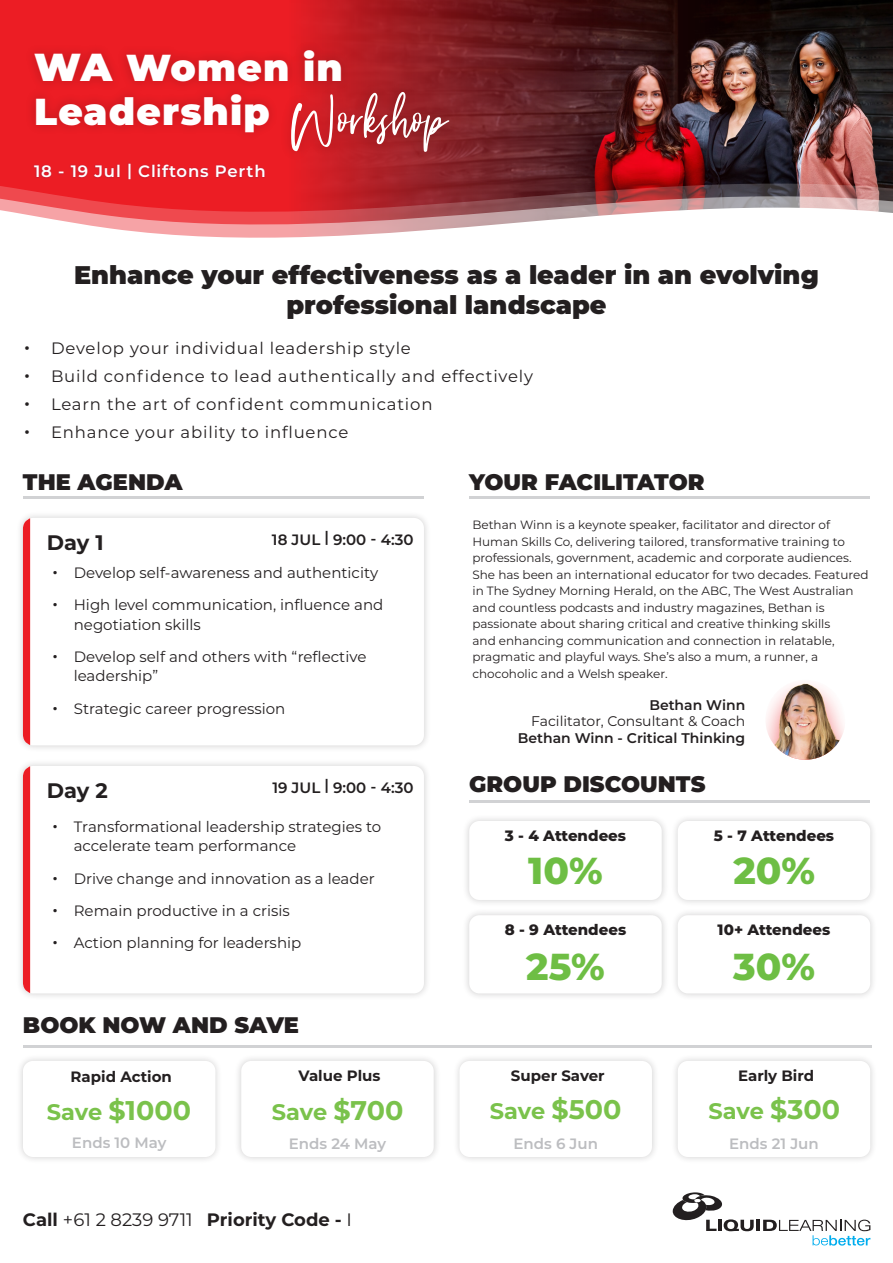
<style>
.page{position:relative;width:893px;height:1263px;background:#fff}
.page>*{position:absolute;margin:0;border:0;box-sizing:border-box;transform-origin:0 0}
.t1{font:70.5px "Friday Vibes";color:#fff}
.t2{font:900 37.5px "Montserrat";letter-spacing:.03em;color:#fff}
.t3{font:800 37.5px "Montserrat";color:#6ebe44}
.WorkshopHeading{font:700 27px "Montserrat";color:#7ac24b}
.t4{font:900 25.5px/30.6px "Montserrat";color:#231f20;text-align:center}
.t5{font:900 22.5px "Montserrat";color:#231f20}
.WorkshopHeading-2{font:700 22.5px "Montserrat";letter-spacing:-.01em;color:#7ac24b}
.t6{font:700 21px "Montserrat";letter-spacing:-.005em;color:#231f20}
.t7{font:700 18px "Montserrat";color:#231f20}
.t8{font:16.5px "Montserrat";letter-spacing:.05em;color:#231f20}
.t9{font:600 16.5px "Montserrat";letter-spacing:.05em;color:#fff}
.t10{font:15px/19.5px "Montserrat";color:#231f20}
.t11{font:800 15px "Montserrat";color:#231f20}
.WorkshopHeading-3{font:700 15px "Montserrat";color:#231f20}
.WorkshopHeading-4{font:600 15px "Montserrat";color:#bcbdc0}
.t12{font:600 15px "Montserrat";color:#231f20}
.t13{font:600 13.95px "Montserrat";color:#231f20}
.t14{font:13.95px "Montserrat";color:#231f20}
.t15{font:12px/16.5px "Montserrat";color:#231f20}
.s1{font-size:39px}
.s2{font-family:"Helvetica"}
.s3{font-size:22.5px}
.s4{font-size:27px}
.s5{font-weight:400}
</style>
<div class="page">
<hr style="left:469px;top:799px;width:401px;height:3px;background:#d1d2d4">
<div style="left:462px;top:814px;width:207px;height:93px;background:#231f20;opacity:.21"></div>
<div style="left:469px;top:821px;width:193px;height:79px;background:#fff;border-radius:10px"></div>
<div style="left:671px;top:814px;width:207px;height:93px;background:#231f20;opacity:.21"></div>
<div style="left:678px;top:821px;width:192px;height:79px;background:#fff;border-radius:10px"></div>
<div style="left:462px;top:908px;width:207px;height:92px;background:#f4f4f4"></div>
<div style="left:469px;top:915px;width:193px;height:78px;background:#fff;border-radius:10px"></div>
<div style="left:671px;top:908px;width:207px;height:92px;background:#231f20;opacity:.21"></div>
<div style="left:678px;top:915px;width:192px;height:78px;background:#fff;border-radius:10px"></div>
<div style="left:16px;top:759px;width:415px;height:242px;background:#f5f5f5"></div>
<div style="left:23px;top:766px;width:401px;height:227px;background:#fff;border-radius:10px"></div>
<div style="left:23px;top:766px;width:7px;height:227px;background:#ec1d24"></div>
<div style="left:16px;top:511px;width:415px;height:242px;background:#f5f5f5"></div>
<div style="left:23px;top:518px;width:401px;height:227px;background:#fff;border-radius:10px"></div>
<div style="left:23px;top:518px;width:7px;height:227px;background:#ec1d24"></div>
<hr style="left:23px;top:496px;width:401px;height:3px;background:#d1d2d4">
<hr style="left:469px;top:496px;width:401px;height:3px;background:#d1d2d4">
<div style="left:0;top:0;width:893px;height:248px;background:#ec1d24"></div>
<img style="left:301px;top:0;width:592px;height:171px">
<svg style="left:301px;top:171px;width:592px;height:13px;background:#812126"></svg>
<svg style="left:0;top:184px;width:893px;height:10px"></svg>
<svg style="left:0;top:194px;width:893px;height:54px;background:#e5aeb0"></svg>
<div style="left:33px;top:162px;width:233px;height:18px;background:#34277a;opacity:.3"></div>
<div style="left:25px;top:39px;width:327px;height:104px;background:#000;opacity:.2"></div>
<div style="left:279px;top:81px;width:181px;height:82px;background:#000;opacity:.2"></div>
<div style="left:16px;top:1054px;width:207px;height:110px;background:#231f20;opacity:.21"></div>
<div style="left:23px;top:1061px;width:192px;height:96px;background:#fff;border-radius:10px"></div>
<div style="left:453px;top:1054px;width:206px;height:110px;background:#231f20;opacity:.21"></div>
<div style="left:459px;top:1061px;width:193px;height:96px;background:#fff;border-radius:10px"></div>
<div style="left:234px;top:1054px;width:207px;height:110px;background:#231f20;opacity:.21"></div>
<div style="left:241px;top:1061px;width:193px;height:96px;background:#fff;border-radius:10px"></div>
<div style="left:671px;top:1054px;width:207px;height:110px;background:#f7f7f7"></div>
<div style="left:678px;top:1061px;width:192px;height:96px;background:#fff;border-radius:10px"></div>
<hr style="left:23px;top:1045px;width:848px;height:3px;background:#d1d2d4">
<svg style="left:672px;top:1192px;width:198px;height:53px"></svg>
<img style="left:765px;top:679px;width:80px;height:81px;border-radius:40px">
<p class="t2" style="left:34px;top:40px;width:310px"><span class="s1">WA</span> Women in</p>
<p class="t2" style="left:34px;top:83px;width:237px">Leadership</p>
<p class="t1" style="left:291px;top:77px;width:158px">Workshop</p>
<p class="t9" style="left:34px;top:160px;width:233px">18 - 19 Jul | Cliftons Perth</p>
<p class="t4" style="left:74px;top:258px;width:746px">Enhance your effectiveness as a leader in an evolving professional landscape</p>
<p class="t8" style="left:24px;top:337px;width:388px"><span class="s2">•</span> Develop your individual leadership style</p>
<p class="t8" style="left:24px;top:365px;width:511px"><span class="s2">•</span> Build confidence to lead authentically and effectively</p>
<p class="t8" style="left:24px;top:393px;width:410px"><span class="s2">•</span> Learn the art of confident communication</p>
<p class="t8" style="left:24px;top:420px;width:326px"><span class="s2">•</span> Enhance your ability to influence</p>
<p class="t5" style="left:23px;top:465px;width:161px">THE AGENDA</p>
<p class="t5" style="left:469px;top:465px;width:237px">YOUR FACILITATOR</p>
<p class="t6" style="left:47px;top:528px;width:58px">Day 1</p>
<p class="t12" style="left:272px;top:529px;width:143px">18 JUL | 9:00 - 4:30</p>
<p class="t10" style="left:53px;top:562px;width:327px"><span class="s2">•</span> Develop self-awareness and authenticity</p>
<p class="t10" style="left:74px;top:595px;width:311px;text-indent:-21px"><span class="s2">•</span> High level communication, influence and negotiation skills</p>
<p class="t10" style="left:74px;top:646px;width:294px;text-indent:-21px"><span class="s2">•</span> Develop self and others with “reflective leadership”</p>
<p class="t10" style="left:53px;top:698px;width:234px"><span class="s2">•</span> Strategic career progression</p>
<p class="t6" style="left:47px;top:776px;width:62px">Day 2</p>
<p class="t12" style="left:272px;top:776px;width:143px">19 JUL | 9:00 - 4:30</p>
<p class="t10" style="left:74px;top:816px;width:309px;text-indent:-21px"><span class="s2">•</span> Transformational leadership strategies to accelerate team performance</p>
<p class="t10" style="left:53px;top:868px;width:324px"><span class="s2">•</span> Drive change and innovation as a leader</p>
<p class="t10" style="left:53px;top:900px;width:239px"><span class="s2">•</span> Remain productive in a crisis</p>
<p class="t10" style="left:53px;top:932px;width:250px"><span class="s2">•</span> Action planning for leadership</p>
<p class="t5" style="left:23px;top:1008px;width:278px">BOOK NOW AND SAVE</p>
<p class="WorkshopHeading-3" style="left:71px;top:1066px;width:103px">Rapid Action</p>
<p class="WorkshopHeading" style="left:47px;top:1091px;width:146px"><span class="s3">Save</span> $1000</p>
<p class="WorkshopHeading-3" style="left:299px;top:1064px;width:83px">Value Plus</p>
<p class="WorkshopHeading-2" style="left:272px;top:1095px;width:133px">Save <span class="s4">$700</span></p>
<p class="t15" style="left:472px;top:516px;width:398px">Bethan Winn is a keynote speaker, facilitator and director of Human Skills Co, delivering tailored, transformative training to professionals, government, academic and corporate audiences.<br>She has been an international educator for two decades. Featured in The Sydney Morning Herald, on the ABC, The West Australian and countless podcasts and industry magazines, Bethan is passionate about sharing critical and creative thinking skills<br>and enhancing communication and connection in relatable, pragmatic and playful ways. She’s also a mum, a runner, a chocoholic and a Welsh speaker.</p>
<p class="t13" style="left:649px;top:695px;width:97px">Bethan Winn</p>
<p class="t14" style="left:531px;top:712px;width:216px">Facilitator, Consultant &amp; Coach</p>
<p class="t13" style="left:518px;top:728px;width:229px">Bethan Winn - Critical Thinking</p>
<p class="t5" style="left:469px;top:767px;width:238px">GROUP DISCOUNTS</p>
<p class="t11" style="left:505px;top:824px;width:123px">3 - 4 Attendees</p>
<p class="t11" style="left:714px;top:824px;width:122px">5 - 7 Attendees</p>
<p class="t3" style="left:528px;top:843px;width:76px">10%</p>
<p class="t3" style="left:733px;top:843px;width:83px">20%</p>
<p class="t11" style="left:505px;top:919px;width:123px">8 - 9 Attendees</p>
<p class="t11" style="left:718px;top:919px;width:114px">10+ Attendees</p>
<p class="t3" style="left:526px;top:939px;width:80px">25%</p>
<p class="t3" style="left:733px;top:939px;width:83px">30%</p>
<p class="WorkshopHeading-3" style="left:511px;top:1064px;width:95px">Super Saver</p>
<p class="WorkshopHeading-2" style="left:490px;top:1095px;width:133px">Save <span class="s4">$500</span></p>
<p class="WorkshopHeading-3" style="left:738px;top:1064px;width:78px">Early Bird</p>
<p class="WorkshopHeading-2" style="left:709px;top:1095px;width:133px">Save <span class="s4">$300</span></p>
<p class="WorkshopHeading-4" style="left:72px;top:1132px;width:96px">Ends 10 May</p>
<p class="WorkshopHeading-4" style="left:289px;top:1133px;width:99px">Ends 24 May</p>
<p class="WorkshopHeading-4" style="left:513px;top:1133px;width:86px">Ends 6 Jun</p>
<p class="WorkshopHeading-4" style="left:729px;top:1133px;width:91px">Ends 21 Jun</p>
<p class="t7" style="left:23px;top:1206px;width:331px">Call <span class="s5">+61 2 8239 9711</span> Priority Code - <span class="s5">I</span></p>
</div>
